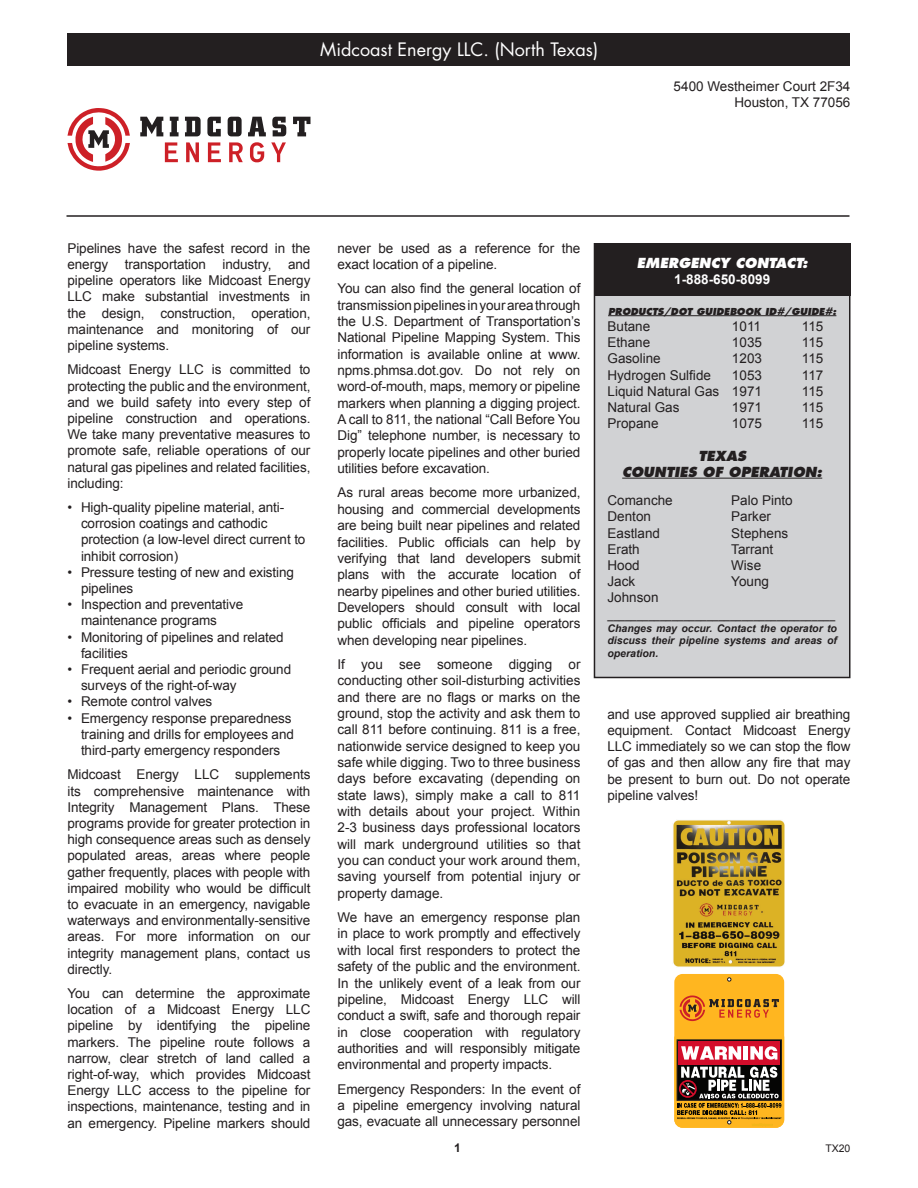
<style>
.page{position:relative;width:918px;height:1188px;background:#fff}
.page>*{position:absolute;margin:0;border:0;box-sizing:border-box;transform-origin:0 0}
.t1{font:18px "Futura";color:#fff}
.t2{font:13.5px/16.2px "Arial";letter-spacing:-.01em;color:#231f20;text-align:justify}
.t3{font:italic 800 13.5px "Futura";color:#231f20}
.t4{font:italic 800 13.5px "Futura";color:#fff}
.t5{font:700 13.5px "Arial";color:#fff}
.t6{font:700 12px "Arial";color:#231f20}
.t7{font:italic 700 10.5px/12.6px "Arial";color:#231f20;text-align:justify}
.t8{font:10.5px "Arial";color:#231f20}
.t9{font:italic 800 9.3px "Futura";color:#231f20}
</style>
<div class="page">
<div style="left:594px;top:244px;width:256px;height:433px;background:#d1d2d4"></div>
<div style="left:594px;top:243px;width:256px;height:435px;border:2px solid #231f20"></div>
<hr style="left:67px;top:215px;width:783px;height:2px;background:#231f20">
<div style="left:68px;top:34px;width:782px;height:32px;background:#231f20"></div>
<div style="left:594px;top:244px;width:256px;height:52px;background:#231f20"></div>
<hr style="left:608px;top:315px;width:228px;height:1px;background:#231f20">
<hr style="left:622px;top:478px;width:200px;height:1px;background:#231f20">
<svg style="left:165px;top:142px;width:13px;height:20px"></svg>
<svg style="left:186px;top:142px;width:13px;height:20px"></svg>
<svg style="left:208px;top:142px;width:13px;height:20px"></svg>
<svg style="left:229px;top:142px;width:14px;height:20px"></svg>
<svg style="left:250px;top:142px;width:14px;height:20px"></svg>
<svg style="left:271px;top:142px;width:15px;height:20px"></svg>
<svg style="left:140px;top:117px;width:23px;height:19px"></svg>
<svg style="left:170px;top:117px;width:9px;height:19px"></svg>
<svg style="left:185px;top:117px;width:16px;height:19px"></svg>
<svg style="left:207px;top:117px;width:14px;height:19px"></svg>
<svg style="left:228px;top:117px;width:14px;height:19px"></svg>
<svg style="left:248px;top:117px;width:18px;height:19px"></svg>
<svg style="left:272px;top:117px;width:14px;height:19px"></svg>
<svg style="left:293px;top:117px;width:17px;height:19px"></svg>
<svg style="left:68px;top:108px;width:62px;height:63px"></svg>
<img style="left:673px;top:820px;width:112px;height:147px">
<div style="left:674px;top:974px;width:110px;height:154px;background:#ffb620;border-radius:8px"></div>
<svg style="left:727px;top:978px;width:4px;height:3px"></svg>
<svg style="left:674px;top:1037px;width:110px;height:91px"></svg>
<svg style="left:680px;top:995px;width:99px;height:26px"></svg>
<p class="t1" style="left:320px;top:38px;width:280px">Midcoast Energy LLC. (North Texas)</p>
<p class="t2" style="left:674px;top:78px;width:178px">5400 Westheimer Court 2F34</p>
<p class="t2" style="left:734px;top:94px;width:118px">Houston, TX 77056</p>
<p class="t2" style="left:68px;top:240px;width:244px">Pipelines have the safest record in the energy transportation industry, and pipeline operators like Midcoast Energy LLC make substantial investments in the design, construction, operation, maintenance and monitoring of our pipeline systems.</p>
<p class="t2" style="left:68px;top:362px;width:244px">Midcoast Energy LLC is committed to protecting the public and the environment, and we build safety into every step of pipeline construction and operations.<br>We take many preventative measures to promote safe, reliable operations of our natural gas pipelines and related facilities, including:</p>
<p class="t2" style="left:81px;top:499px;width:226px;text-align:left;text-indent:-14px">• High-quality pipeline material, anti&shy;corrosion coatings and cathodic protection (a low-level direct current to inhibit corrosion)</p>
<p class="t2" style="left:81px;top:564px;width:215px;text-indent:-14px">• Pressure testing of new and existing pipelines</p>
<p class="t2" style="left:81px;top:597px;width:164px;text-indent:-14px">• Inspection and preventative maintenance programs</p>
<p class="t2" style="left:81px;top:629px;width:204px;text-indent:-14px">• Monitoring of pipelines and related facilities</p>
<p class="t2" style="left:81px;top:661px;width:212px;text-indent:-14px">• Frequent aerial and periodic ground surveys of the right-of-way</p>
<p class="t2" style="left:68px;top:694px;width:146px">• Remote control valves</p>
<p class="t2" style="left:81px;top:710px;width:214px;text-align:left;text-indent:-14px">• Emergency response preparedness training and drills for employees and third-party emergency responders</p>
<p class="t2" style="left:68px;top:767px;width:244px">Midcoast Energy LLC supplements its comprehensive maintenance with Integrity Management Plans. These programs provide for greater protection in high consequence areas such as densely populated areas, areas where people gather frequently, places with people with impaired mobility who would be difficult to evacuate in an emergency, navigable waterways and environmentally-sensitive areas. For more information on our integrity management plans, contact us directly.</p>
<p class="t2" style="left:68px;top:985px;width:244px">You can determine the approximate location of a Midcoast Energy LLC pipeline by identifying the pipeline markers. The pipeline route follows a narrow, clear stretch of land called a right-of-way, which provides Midcoast Energy LLC access to the pipeline for inspections, maintenance, testing and in an emergency. Pipeline markers should</p>
<p class="t2" style="left:338px;top:240px;width:244px">never be used as a reference for the exact location of a pipeline.</p>
<p class="t2" style="left:338px;top:281px;width:244px">You can also find the general location of transmission pipelines in your area through the U.S. Department of Transportation’s National Pipeline Mapping System. This information is available online at www. npms.phmsa.dot.gov. Do not rely on word-of-mouth, maps, memory or pipeline markers when planning a digging project.<br>A call to 811, the national “Call Before You Dig” telephone number, is necessary to properly locate pipelines and other buried utilities before excavation.</p>
<p class="t2" style="left:338px;top:485px;width:244px">As rural areas become more urbanized, housing and commercial developments are being built near pipelines and related facilities. Public officials can help by verifying that land developers submit plans with the accurate location of nearby pipelines and other buried utilities.<br>Developers should consult with local public officials and pipeline operators when developing near pipelines.</p>
<p class="t2" style="left:338px;top:656px;width:245px">If you see someone digging or conducting other soil-disturbing activities and there are no flags or marks on the ground, stop the activity and ask them to call 811 before continuing. 811 is a free, nationwide service designed to keep you safe while digging. Two to three business days before excavating (depending on state laws), simply make a call to 811 with details about your project. Within 2-3 business days professional locators will mark underground utilities so that you can conduct your work around them, saving yourself from potential injury or property damage.</p>
<p class="t2" style="left:338px;top:909px;width:245px">We have an emergency response plan in place to work promptly and effectively with local first responders to protect the safety of the public and the environment.<br>In the unlikely event of a leak from our pipeline, Midcoast Energy LLC will conduct a swift, safe and thorough repair in close cooperation with regulatory authorities and will responsibly mitigate environmental and property impacts.</p>
<p class="t2" style="left:338px;top:1081px;width:244px">Emergency Responders: In the event of a pipeline emergency involving natural gas, evacuate all unnecessary personnel</p>
<p class="t4" style="left:637px;top:254px;width:172px">EMERGENCY CONTACT:</p>
<p class="t5" style="left:674px;top:270px;width:98px">1-888-650-8099</p>
<p class="t9" style="left:608px;top:305px;width:230px">PRODUCTS/DOT GUIDEBOOK ID#/GUIDE#:</p>
<p class="t2" style="left:608px;top:318px;width:44px">Butane</p>
<p class="t2" style="left:732px;top:318px;width:31px">1011</p>
<p class="t2" style="left:802px;top:318px;width:23px">115</p>
<p class="t2" style="left:608px;top:334px;width:44px">Ethane</p>
<p class="t2" style="left:732px;top:334px;width:32px">1035</p>
<p class="t2" style="left:802px;top:334px;width:23px">115</p>
<p class="t2" style="left:608px;top:351px;width:55px">Gasoline</p>
<p class="t2" style="left:732px;top:351px;width:32px">1203</p>
<p class="t2" style="left:802px;top:351px;width:23px">115</p>
<p class="t2" style="left:608px;top:367px;width:105px">Hydrogen Sulfide</p>
<p class="t2" style="left:732px;top:367px;width:32px">1053</p>
<p class="t2" style="left:802px;top:367px;width:23px">117</p>
<p class="t2" style="left:608px;top:383px;width:156px">Liquid Natural Gas 1971</p>
<p class="t2" style="left:802px;top:383px;width:23px">115</p>
<p class="t2" style="left:608px;top:399px;width:74px">Natural Gas</p>
<p class="t2" style="left:732px;top:399px;width:32px">1971</p>
<p class="t2" style="left:802px;top:399px;width:23px">115</p>
<p class="t2" style="left:608px;top:415px;width:53px">Propane</p>
<p class="t2" style="left:732px;top:415px;width:32px">1075</p>
<p class="t2" style="left:802px;top:415px;width:23px">115</p>
<p class="t3" style="left:698px;top:447px;width:49px">TEXAS</p>
<p class="t3" style="left:622px;top:463px;width:202px">COUNTIES OF OPERATION:</p>
<p class="t2" style="left:608px;top:492px;width:67px">Comanche</p>
<p class="t2" style="left:608px;top:509px;width:45px">Denton</p>
<p class="t2" style="left:608px;top:525px;width:54px">Eastland</p>
<p class="t2" style="left:608px;top:541px;width:34px">Erath</p>
<p class="t2" style="left:608px;top:557px;width:34px">Hood</p>
<p class="t2" style="left:608px;top:573px;width:29px">Jack</p>
<p class="t2" style="left:608px;top:590px;width:53px">Johnson</p>
<p class="t2" style="left:731px;top:492px;width:63px">Palo Pinto</p>
<p class="t2" style="left:731px;top:509px;width:41px">Parker</p>
<p class="t2" style="left:731px;top:525px;width:59px">Stephens</p>
<p class="t2" style="left:731px;top:541px;width:44px">Tarrant</p>
<p class="t2" style="left:731px;top:557px;width:31px">Wise</p>
<p class="t2" style="left:731px;top:573px;width:39px">Young</p>
<p class="t7" style="left:608px;top:609px;width:229px">_______________________________________</p>
<p class="t7" style="left:608px;top:622px;width:231px">Changes may occur. Contact the operator to discuss their pipeline systems and areas of operation.</p>
<p class="t2" style="left:608px;top:706px;width:244px">and use approved supplied air breathing equipment. Contact Midcoast Energy LLC immediately so we can stop the flow of gas and then allow any fire that may be present to burn out. Do not operate pipeline valves!</p>
<p class="t6" style="left:454px;top:1140px;width:8px">1</p>
<p class="t8" style="left:825px;top:1141px;width:27px">TX20</p>
</div>
